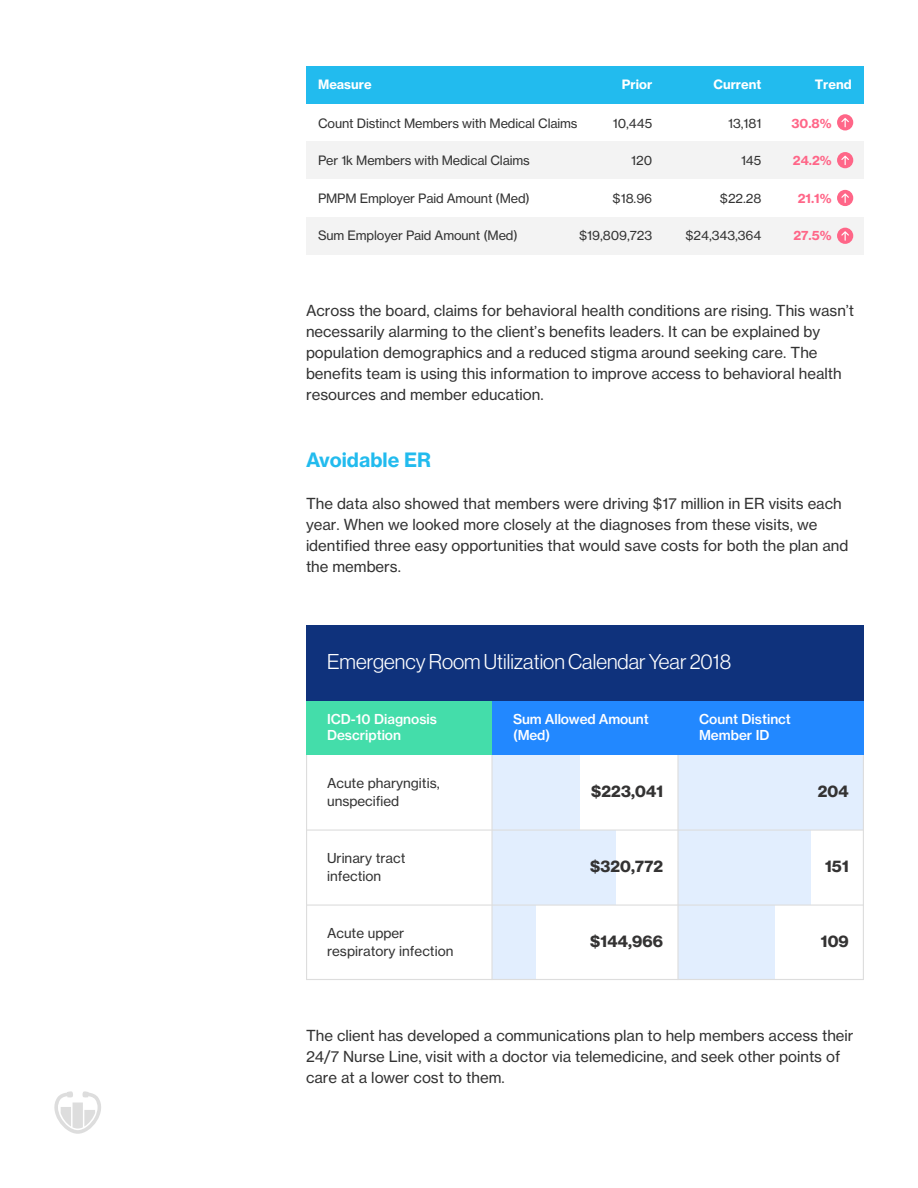
<style>
.page{position:relative;width:918px;height:1188px;background:#fff}
.page>*{position:absolute;margin:0;border:0;box-sizing:border-box;transform-origin:0 0}
.t1{font:300 21px "Haas Grot Disp R 45";color:#fff}
.t2{font:700 19.5px "Haas Grot Text R 75";color:#2be}
.t3{font:700 16.5px "Haas Grot Disp R 75";letter-spacing:.01em;color:#343333}
.t4{font:15px/21px "Haas Grot Text R 55 Roman";color:#333}
.t5{font:13.5px/18px "Haas Grot Text R 55 Roman";color:#333}
.t6{font:500 13.5px/16.5px "Haas Grot Text R 65";color:#fff}
.t7{font:12.75px "Haas Grot Text R 55 Roman";letter-spacing:-.01em;color:#333}
.t8{font:700 12.75px "Haas Grot Text R 75";color:#fff}
.t9{font:700 12.75px "Haas Grot Text R 75";color:#f68}
</style>
<div class="page">
<svg style="left:54px;top:1091px;width:47px;height:43px"></svg>
<div style="left:306px;top:66px;width:558px;height:37px;background:#2be"></div>
<div style="left:306px;top:141px;width:558px;height:38px;background:#f3f3f3"></div>
<div style="left:306px;top:217px;width:558px;height:38px;background:#f3f3f3"></div>
<div style="left:837px;top:114px;width:16px;height:16px;background:#f68;border-radius:50%"></div>
<svg style="left:841px;top:118px;width:8px;height:9px"></svg>
<div style="left:837px;top:152px;width:16px;height:16px;background:#f68;border-radius:50%"></div>
<svg style="left:841px;top:156px;width:8px;height:9px"></svg>
<div style="left:837px;top:190px;width:16px;height:16px;background:#f68;border-radius:50%"></div>
<svg style="left:841px;top:193px;width:8px;height:10px"></svg>
<div style="left:837px;top:228px;width:16px;height:16px;background:#f68;border-radius:50%"></div>
<svg style="left:841px;top:231px;width:8px;height:10px"></svg>
<svg style="left:306px;top:755px;width:558px;height:225px"></svg>
<hr style="left:306px;top:830px;width:558px;height:1px;background:#ddd">
<hr style="left:306px;top:904px;width:558px;height:2px;background:#ddd">
<hr style="left:491px;top:740px;width:2px;height:240px;background:#ddd">
<hr style="left:677px;top:740px;width:2px;height:240px;background:#ddd">
<div style="left:306px;top:625px;width:558px;height:76px;background:#0f327c"></div>
<div style="left:306px;top:701px;width:558px;height:54px;background:#4da"></div>
<div style="left:492px;top:701px;width:372px;height:54px;background:#28f"></div>
<p class="t8" style="left:318px;top:76px;width:55px">Measure</p>
<p class="t8" style="left:622px;top:76px;width:32px">Prior</p>
<p class="t8" style="left:713px;top:76px;width:49px">Current</p>
<p class="t8" style="left:815px;top:76px;width:38px">Trend</p>
<p class="t7" style="left:613px;top:115px;width:41px">10,445</p>
<p class="t7" style="left:631px;top:153px;width:23px">120</p>
<p class="t7" style="left:613px;top:190px;width:41px">$18.96</p>
<p class="t7" style="left:579px;top:228px;width:75px">$19,809,723</p>
<p class="t7" style="left:318px;top:115px;width:261px">Count Distinct Members with Medical Claims</p>
<p class="t7" style="left:318px;top:153px;width:213px">Per 1k Members with Medical Claims</p>
<p class="t7" style="left:318px;top:190px;width:213px">PMPM Employer Paid Amount (Med)</p>
<p class="t7" style="left:318px;top:228px;width:201px">Sum Employer Paid Amount (Med)</p>
<p class="t7" style="left:728px;top:115px;width:35px">13,181</p>
<p class="t7" style="left:741px;top:153px;width:22px">145</p>
<p class="t7" style="left:720px;top:190px;width:43px">$22.28</p>
<p class="t7" style="left:685px;top:228px;width:77px">$24,343,364</p>
<p class="t9" style="left:791px;top:115px;width:42px">30.8%</p>
<p class="t9" style="left:793px;top:153px;width:41px">24.2%</p>
<p class="t9" style="left:798px;top:190px;width:36px">21.1%</p>
<p class="t9" style="left:793px;top:228px;width:40px">27.5%</p>
<p class="t4" style="left:306px;top:300px;width:550px">Across the board, claims for behavioral health conditions are rising. This wasn’t necessarily alarming to the client’s benefits leaders. It can be explained by population demographics and a reduced stigma around seeking care. The benefits team is using this information to improve access to behavioral health resources and member education.</p>
<h2 class="t2" style="left:306px;top:448px;width:127px">Avoidable ER</h2>
<p class="t4" style="left:306px;top:493px;width:544px">The data also showed that members were driving $17 million in ER visits each year. When we looked more closely at the diagnoses from these visits, we identified three easy opportunities that would save costs for both the plan and the members.</p>
<h1 class="t1" style="left:327px;top:650px;width:406px">Emergency Room Utilization Calendar Year 2018</h1>
<p class="t6" style="left:327px;top:711px;width:111px">ICD-10 Diagnosis<br>Description</p>
<p class="t6" style="left:513px;top:711px;width:137px">Sum Allowed Amount (Med)</p>
<p class="t6" style="left:699px;top:711px;width:93px">Count Distinct<br>Member ID</p>
<p class="t5" style="left:327px;top:774px;width:114px">Acute pharyngitis, unspecified</p>
<p class="t5" style="left:327px;top:849px;width:80px">Urinary tract infection</p>
<p class="t5" style="left:327px;top:924px;width:128px">Acute upper respiratory infection</p>
<p class="t3" style="left:591px;top:782px;width:74px">$223,041</p>
<p class="t3" style="left:590px;top:857px;width:75px">$320,772</p>
<p class="t3" style="left:590px;top:932px;width:75px">$144,966</p>
<p class="t3" style="left:818px;top:782px;width:32px">204</p>
<p class="t3" style="left:825px;top:857px;width:25px">151</p>
<p class="t3" style="left:821px;top:932px;width:29px">109</p>
<p class="t4" style="left:306px;top:1025px;width:549px">The client has developed a communications plan to help members access their<br>24/7 Nurse Line, visit with a doctor via telemedicine, and seek other points of care at a lower cost to them.</p>
</div>
